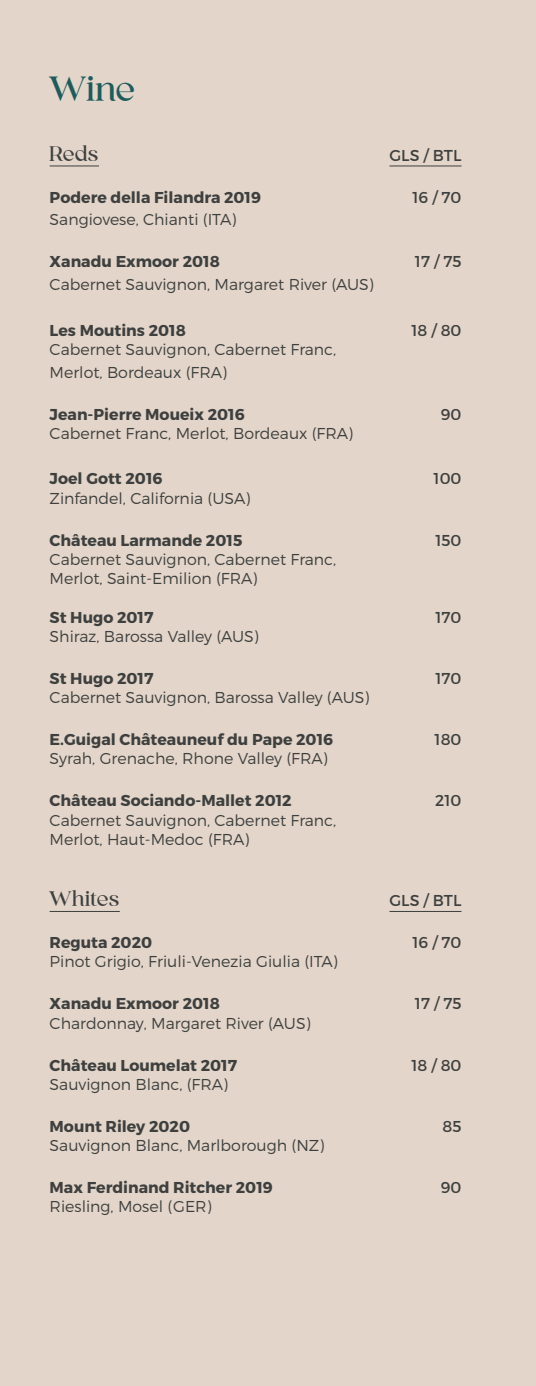
<style>
.page{position:relative;width:536px;height:1386px;background:#e3d5c9}
.page>*{position:absolute;margin:0;border:0;box-sizing:border-box;transform-origin:0 0}
.t1{font:35px "Sasha Marceline";color:#1d5b5c}
.t2{font:21px "Sasha Marceline";letter-spacing:.035em;color:#3e403f}
.t3{font:300 15.75px/19.2px "Montserrat";color:#3e403f}
.t4{font:700 15.75px "Montserrat";color:#3e403f}
.t5{font:15.75px "Montserrat";color:#3e403f}
</style>
<div class="page">
<hr style="left:50px;top:166px;width:49px;height:1px;background:#3e403f">
<hr style="left:389px;top:166px;width:72px;height:1px;background:#3e403f">
<hr style="left:50px;top:911px;width:70px;height:1px;background:#3e403f">
<hr style="left:389px;top:911px;width:72px;height:1px;background:#3e403f">
<h1 class="t1" style="left:50px;top:69px;width:86px">Wine</h1>
<h2 class="t2" style="left:50px;top:142px;width:50px">Reds</h2>
<p class="t5" style="left:389px;top:145px;width:73px">GLS / BTL</p>
<p class="t4" style="left:50px;top:187px;width:213px">Podere della Filandra 2019</p>
<p class="t5" style="left:412px;top:187px;width:50px">16 / 70</p>
<p class="t3" style="left:50px;top:210px;width:188px">Sangiovese, Chianti (ITA)</p>
<p class="t4" style="left:50px;top:252px;width:172px">Xanadu Exmoor 2018</p>
<p class="t5" style="left:415px;top:252px;width:48px">17 / 75</p>
<p class="t3" style="left:50px;top:275px;width:325px">Cabernet Sauvignon, Margaret River (AUS)</p>
<p class="t4" style="left:50px;top:320px;width:138px">Les Moutins 2018</p>
<p class="t5" style="left:411px;top:320px;width:52px">18 / 80</p>
<p class="t3" style="left:50px;top:338px;width:288px;line-height:22.8px">Cabernet Sauvignon, Cabernet Franc,<br>Merlot, Bordeaux (FRA)</p>
<p class="t4" style="left:50px;top:404px;width:196px">Jean-Pierre Moueix 2016</p>
<p class="t5" style="left:441px;top:404px;width:22px">90</p>
<p class="t3" style="left:50px;top:423px;width:305px">Cabernet Franc, Merlot, Bordeaux (FRA)</p>
<p class="t4" style="left:50px;top:469px;width:114px">Joel Gott 2016</p>
<p class="t5" style="left:433px;top:469px;width:29px">100</p>
<p class="t3" style="left:50px;top:488px;width:202px">Zinfandel, California (USA)</p>
<p class="t4" style="left:50px;top:530px;width:194px">Château Larmande 2015</p>
<p class="t5" style="left:435px;top:530px;width:28px">150</p>
<p class="t3" style="left:50px;top:549px;width:288px">Cabernet Sauvignon, Cabernet Franc,<br>Merlot, Saint-Emilion (FRA)</p>
<p class="t4" style="left:50px;top:607px;width:105px">St Hugo 2017</p>
<p class="t5" style="left:435px;top:607px;width:27px">170</p>
<p class="t3" style="left:50px;top:626px;width:211px">Shiraz, Barossa Valley (AUS)</p>
<p class="t4" style="left:50px;top:669px;width:105px">St Hugo 2017</p>
<p class="t5" style="left:435px;top:669px;width:27px">170</p>
<p class="t3" style="left:50px;top:688px;width:321px">Cabernet Sauvignon, Barossa Valley (AUS)</p>
<p class="t4" style="left:50px;top:730px;width:285px">E.Guigal Châteauneuf du Pape 2016</p>
<p class="t5" style="left:434px;top:730px;width:28px">180</p>
<p class="t3" style="left:50px;top:749px;width:279px">Syrah, Grenache, Rhone Valley (FRA)</p>
<p class="t4" style="left:50px;top:791px;width:243px">Château Sociando-Mallet 2012</p>
<p class="t5" style="left:435px;top:791px;width:28px">210</p>
<p class="t3" style="left:50px;top:810px;width:288px">Cabernet Sauvignon, Cabernet Franc,<br>Merlot, Haut-Medoc (FRA)</p>
<h2 class="t2" style="left:50px;top:887px;width:71px">Whites</h2>
<p class="t5" style="left:389px;top:891px;width:73px">GLS / BTL</p>
<p class="t4" style="left:50px;top:933px;width:104px">Reguta 2020</p>
<p class="t5" style="left:412px;top:933px;width:50px">16 / 70</p>
<p class="t3" style="left:50px;top:952px;width:290px">Pinot Grigio, Friuli-Venezia Giulia (ITA)</p>
<p class="t4" style="left:50px;top:994px;width:172px">Xanadu Exmoor 2018</p>
<p class="t5" style="left:415px;top:994px;width:48px">17 / 75</p>
<p class="t3" style="left:50px;top:1013px;width:262px">Chardonnay, Margaret River (AUS)</p>
<p class="t4" style="left:50px;top:1055px;width:189px">Château Loumelat 2017</p>
<p class="t5" style="left:411px;top:1055px;width:52px">18 / 80</p>
<p class="t3" style="left:50px;top:1074px;width:180px">Sauvignon Blanc, (FRA)</p>
<p class="t4" style="left:50px;top:1117px;width:142px">Mount Riley 2020</p>
<p class="t5" style="left:442px;top:1117px;width:20px">85</p>
<p class="t3" style="left:50px;top:1136px;width:276px">Sauvignon Blanc, Marlborough (NZ)</p>
<p class="t4" style="left:50px;top:1178px;width:224px">Max Ferdinand Ritcher 2019</p>
<p class="t5" style="left:441px;top:1178px;width:22px">90</p>
<p class="t3" style="left:50px;top:1197px;width:163px">Riesling, Mosel (GER)</p>
</div>
